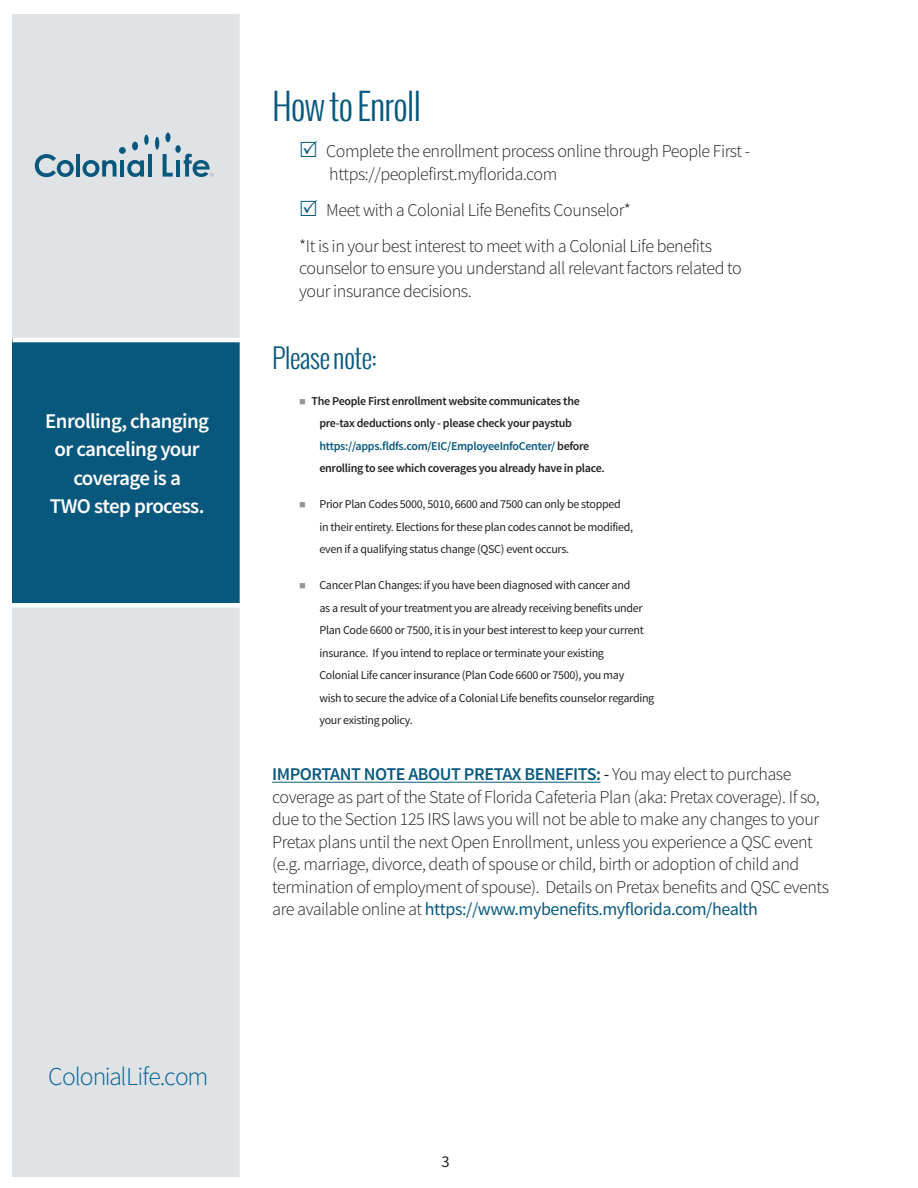
<style>
.page{position:relative;width:918px;height:1188px;background:#fff}
.page>*{position:absolute;margin:0;border:0;box-sizing:border-box;transform-origin:0 0}
.Headline{font:300 36px "Oswald";letter-spacing:-.03em;color:#08587e}
.Headline-2{font:300 27px "Oswald";letter-spacing:-.03em;color:#08587e}
.t1{font:300 25.65px "Source Sans Pro";letter-spacing:-.04em;color:#006193}
.t2{font:600 21px/28.5px "Source Sans Pro";letter-spacing:-.03em;color:#fff;text-align:center}
.t3{font:300 18px/22.5px "Source Sans Pro";letter-spacing:-.025em;color:#231f20}
.t4{font:16.5px "Source Sans Pro";color:#231f20}
.t5{font:12px/22.5px "Source Sans Pro";letter-spacing:-.025em;color:#231f20}
.t6{font:600 12px/22.5px "Source Sans Pro";letter-spacing:-.025em;color:#231f20}
.s1{color:#08587e}
.s2{font-weight:600;color:#08587e}
.s3{font-weight:400}
.s4{font-weight:400;color:#08587e}
</style>
<div class="page">
<div style="left:12px;top:14px;width:230px;height:1162px;background:#e0e3e6"></div>
<hr style="left:272px;top:782px;width:329px;height:1px;background:#08587e">
<svg style="left:35px;top:154px;width:39px;height:23px"></svg>
<hr style="left:76px;top:154px;width:4px;height:23px;background:#08587e">
<svg style="left:83px;top:160px;width:33px;height:17px"></svg>
<hr style="left:120px;top:160px;width:4px;height:17px;background:#08587e">
<svg style="left:127px;top:160px;width:17px;height:17px"></svg>
<hr style="left:148px;top:154px;width:4px;height:23px;background:#08587e">
<svg style="left:163px;top:154px;width:10px;height:23px"></svg>
<div style="left:175px;top:145px;width:6px;height:8px;background:#08587e;border-radius:50%"></div>
<svg style="left:155px;top:137px;width:4px;height:13px"></svg>
<div style="left:119px;top:147px;width:7px;height:7px;background:#08587e;border-radius:50%"></div>
<div style="left:132px;top:142px;width:6px;height:8px;background:#08587e;border-radius:50%"></div>
<div style="left:165px;top:133px;width:5px;height:9px;background:#08587e;border-radius:50%"></div>
<div style="left:144px;top:135px;width:5px;height:10px;background:#08587e;border-radius:50%"></div>
<hr style="left:176px;top:160px;width:4px;height:17px;background:#08587e">
<svg style="left:184px;top:154px;width:30px;height:23px"></svg>
<div style="left:12px;top:339px;width:230px;height:266px;background:#08587e"></div>
<hr style="left:12px;top:338px;width:230px;height:4px;background:#fff">
<div style="left:6px;top:603px;width:236px;height:5px;background:#fff"></div>
<hr style="left:240px;top:12px;width:4px;height:1170px;background:#fff">
<p class="t2" style="left:45px;top:407px;width:165px">Enrolling, changing or canceling your coverage is a<br>TWO step process.</p>
<p class="t1" style="left:48px;top:1061px;width:162px">ColonialLife.com</p>
<p class="Headline" style="left:272px;top:82px;width:151px">How to Enroll</p>
<p class="t3" style="left:326px;top:140px;width:426px">Complete the enrollment process online through People First - https://peoplefirst.myflorida.com</p>
<p class="t3" style="left:326px;top:199px;width:306px">Meet with a Colonial Life Benefits Counselor*</p>
<p class="t3" style="left:299px;top:235px;width:444px">*It is in your best interest to meet with a Colonial Life benefits counselor to ensure you understand all relevant factors related to your insurance decisions.</p>
<p class="Headline-2" style="left:272px;top:339px;width:107px">Please note:</p>
<p class="t6" style="left:319px;top:390px;width:287px;text-indent:-8px">The People First enrollment website communicates the pre-tax deductions only - please check your paystub <span class="s1">https://apps.fldfs.com/EIC/EmployeeInfoCenter/</span> before enrolling to see which coverages you already have in place.</p>
<p class="t5" style="left:319px;top:493px;width:315px">Prior Plan Codes 5000, 5010, 6600 and 7500 can only be stopped<br>in their entirety. Elections for these plan codes cannot be modified, even if a qualifying status change (QSC) event occurs.</p>
<p class="t5" style="left:319px;top:574px;width:336px">Cancer Plan Changes: if you have been diagnosed with cancer and<br>as a result of your treatment you are already receiving benefits under Plan Code 6600 or 7500, it is in your best interest to keep your current insurance. If you intend to replace or terminate your existing<br>Colonial Life cancer insurance (Plan Code 6600 or 7500), you may<br>wish to secure the advice of a Colonial Life benefits counselor regarding your existing policy.</p>
<p class="t3" style="left:272px;top:763px;width:558px"><span class="s2">IMPORTANT NOTE ABOUT PRETAX BENEFITS:</span> <span class="s3">-</span> You may elect to purchase coverage as part of the State of Florida Cafeteria Plan (aka: Pretax coverage). If so, due to the Section 125 IRS laws you will not be able to make any changes to your Pretax plans until the next Open Enrollment, unless you experience a QSC event (e.g. marriage, divorce, death of spouse or child, birth or adoption of child and termination of employment of spouse). Details on Pretax benefits and QSC events are available online at <span class="s4">https://www.mybenefits.myflorida.com/health</span></p>
<p class="t4" style="left:441px;top:1151px;width:10px">3</p>
</div>
